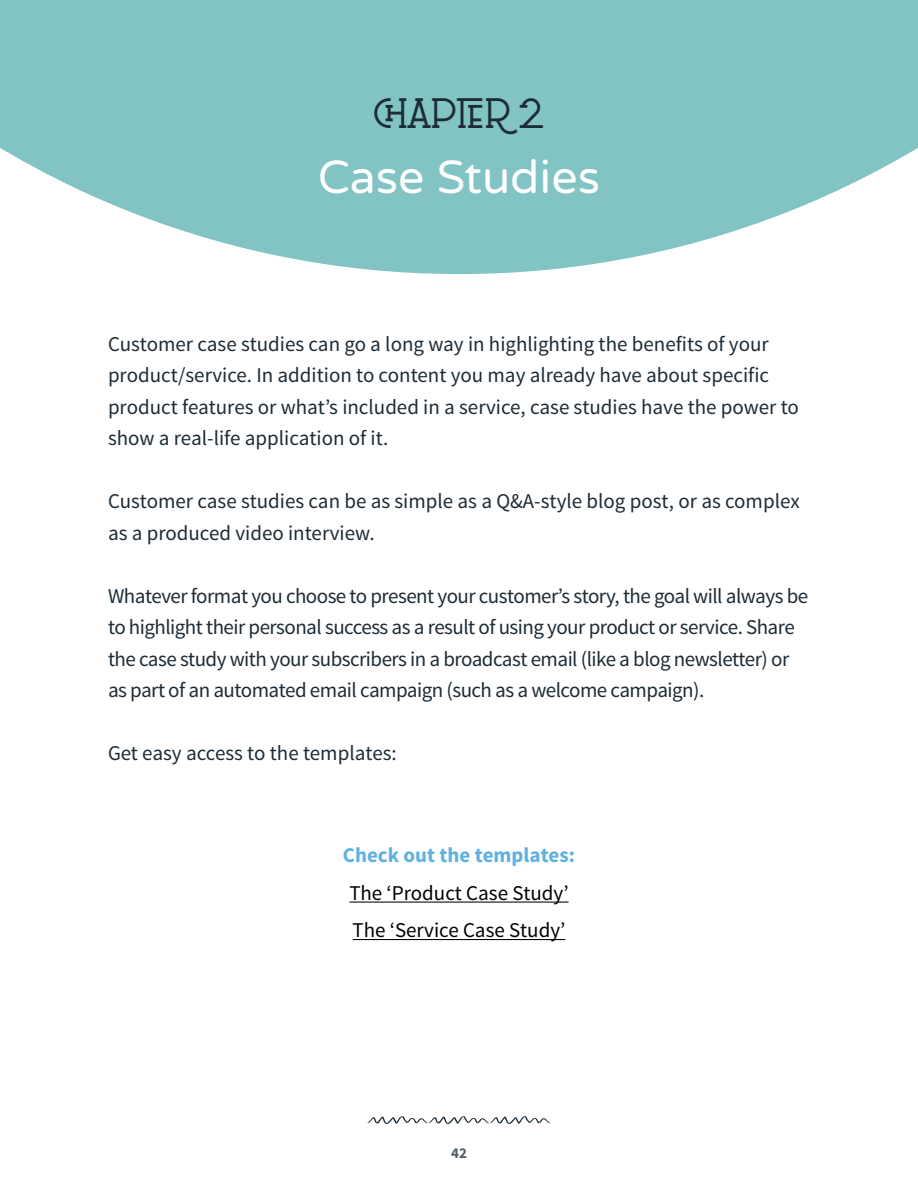
<style>
.page{position:relative;width:918px;height:1188px;background:#fff}
.page>*{position:absolute;margin:0;border:0;box-sizing:border-box;transform-origin:0 0}
.t1{font:46.35px "Varela Round";color:#fff}
.t2{font:600 36px "Le Super Serif";color:#1d2c36}
.t3{font:21px/31.5px "Source Sans Pro";letter-spacing:-.01em;color:#1d2c36}
.t4{font:21px/37.5px "Source Sans Pro";color:#000}
.t5{font:700 21px "Source Sans Pro";color:#60b0e2}
.t6{font:700 15px "Source Sans Pro";color:#505f68}
</style>
<div class="page">
<svg style="left:367px;top:1116px;width:184px;height:8px"></svg>
<svg style="left:0;top:0;width:918px;height:274px;fill:#81c4c3"></svg>
<hr style="left:349px;top:902px;width:220px;height:1px;background:#000">
<hr style="left:353px;top:939px;width:212px;height:1px;background:#000">
<h2 class="t2" style="left:374px;top:92px;width:172px">CHAPTER 2</h2>
<h1 class="t1" style="left:318px;top:151px;width:284px">Case Studies</h1>
<p class="t3" style="left:108px;top:328px;width:693px">Customer case studies can go a long way in highlighting the benefits of your product/service. In addition to content you may already have about specific product features or what’s included in a service, case studies have the power to show a real-life application of it.</p>
<p class="t3" style="left:108px;top:486px;width:693px">Customer case studies can be as simple as a Q&amp;A-style blog post, or as complex as a produced video interview.</p>
<p class="t3" style="left:108px;top:580px;width:702px">Whatever format you choose to present your customer’s story, the goal will always be to highlight their personal success as a result of using your product or service. Share the case study with your subscribers in a broadcast email (like a blog newsletter) or as part of an automated email campaign (such as a welcome campaign).</p>
<p class="t3" style="left:108px;top:738px;width:290px">Get easy access to the templates:</p>
<p class="t5" style="left:343px;top:842px;width:234px">Check out the templates:</p>
<p class="t4" style="left:349px;top:875px;width:221px">The ‘Product Case Study’<br>The ‘Service Case Study’</p>
<p class="t6" style="left:451px;top:1143px;width:17px">42</p>
</div>
